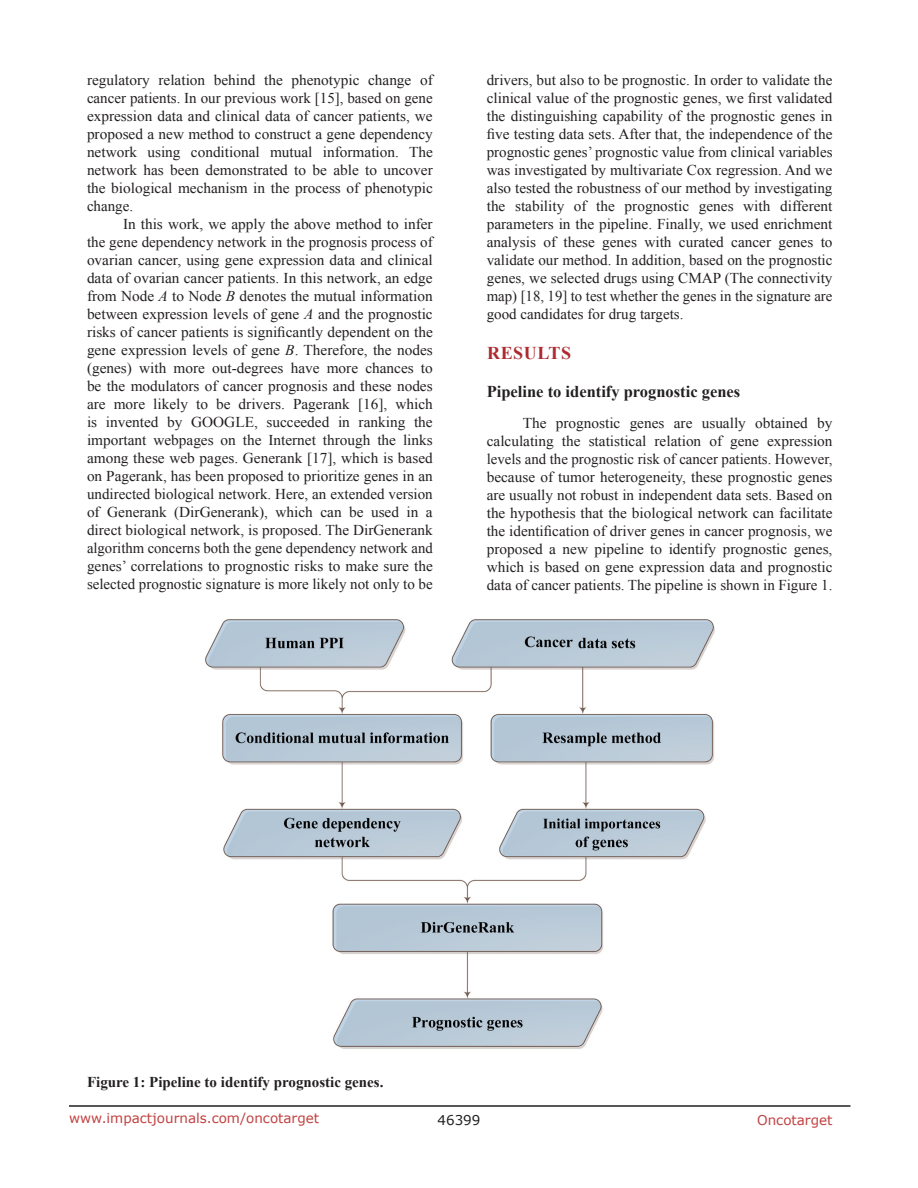
<style>
.page{position:relative;width:918px;height:1188px;background:#fff}
.page>*{position:absolute;margin:0;border:0;box-sizing:border-box;transform-origin:0 0}
.Heading{font:700 18px "Times New Roman";letter-spacing:.035em;color:#ac2b31}
.SubHeading{font:700 16.5px "Times New Roman";color:#231f20}
.BodyText{font:15px/18px "Times New Roman";color:#231f20;text-align:justify}
.figuretext{font:700 15px "Times New Roman";color:#231f20}
.t1{font:13.5px "Verdana";color:#c24141}
.t2{font:13.5px "Verdana";color:#231f20}
.s1{font-style:italic}
</style>
<div class="page">
<hr style="left:69px;top:1105px;width:781px;height:2px;background:#231f20">
<img style="left:205px;top:619px;width:510px;height:430px">
<p class="BodyText" style="left:87px;top:71px;width:347px">regulatory relation behind the phenotypic change of cancer patients. In our previous work [15], based on gene expression data and clinical data of cancer patients, we proposed a new method to construct a gene dependency network using conditional mutual information. The network has been demonstrated to be able to uncover the biological mechanism in the process of phenotypic change.</p>
<p class="BodyText" style="left:87px;top:215px;width:347px;text-indent:36px">In this work, we apply the above method to infer the gene dependency network in the prognosis process of ovarian cancer, using gene expression data and clinical data of ovarian cancer patients. In this network, an edge from Node <span class="s1">A</span> to Node <span class="s1">B</span> denotes the mutual information between expression levels of gene <span class="s1">A</span> and the prognostic risks of cancer patients is significantly dependent on the gene expression levels of gene <span class="s1">B</span>. Therefore, the nodes (genes) with more out-degrees have more chances to be the modulators of cancer prognosis and these nodes are more likely to be drivers. Pagerank [16], which is invented by GOOGLE, succeeded in ranking the important webpages on the Internet through the links among these web pages. Generank [17], which is based on Pagerank, has been proposed to prioritize genes in an undirected biological network. Here, an extended version of Generank (DirGenerank), which can be used in a direct biological network, is proposed. The DirGenerank algorithm concerns both the gene dependency network and genes’ correlations to prognostic risks to make sure the selected prognostic signature is more likely not only to be</p>
<p class="BodyText" style="left:487px;top:71px;width:347px">drivers, but also to be prognostic. In order to validate the clinical value of the prognostic genes, we first validated the distinguishing capability of the prognostic genes in five testing data sets. After that, the independence of the prognostic genes’ prognostic value from clinical variables was investigated by multivariate Cox regression. And we also tested the robustness of our method by investigating the stability of the prognostic genes with different parameters in the pipeline. Finally, we used enrichment analysis of these genes with curated cancer genes to validate our method. In addition, based on the prognostic genes, we selected drugs using CMAP (The connectivity map) [18, 19] to test whether the genes in the signature are good candidates for drug targets.</p>
<p class="Heading" style="left:487px;top:340px;width:86px">RESULTS</p>
<p class="SubHeading" style="left:487px;top:379px;width:255px">Pipeline to identify prognostic genes</p>
<p class="BodyText" style="left:487px;top:414px;width:347px;text-indent:36px">The prognostic genes are usually obtained by calculating the statistical relation of gene expression levels and the prognostic risk of cancer patients. However, because of tumor heterogeneity, these prognostic genes are usually not robust in independent data sets. Based on the hypothesis that the biological network can facilitate the identification of driver genes in cancer prognosis, we proposed a new pipeline to identify prognostic genes, which is based on gene expression data and prognostic data of cancer patients. The pipeline is shown in Figure 1.</p>
<p class="figuretext" style="left:87px;top:1071px;width:298px">Figure 1: Pipeline to identify prognostic genes.</p>
<p class="t1" style="left:69px;top:1109px;width:252px">www.impactjournals.com/oncotarget</p>
<p class="t2" style="left:438px;top:1111px;width:44px">46399</p>
<p class="t1" style="left:757px;top:1111px;width:77px">Oncotarget</p>
</div>
